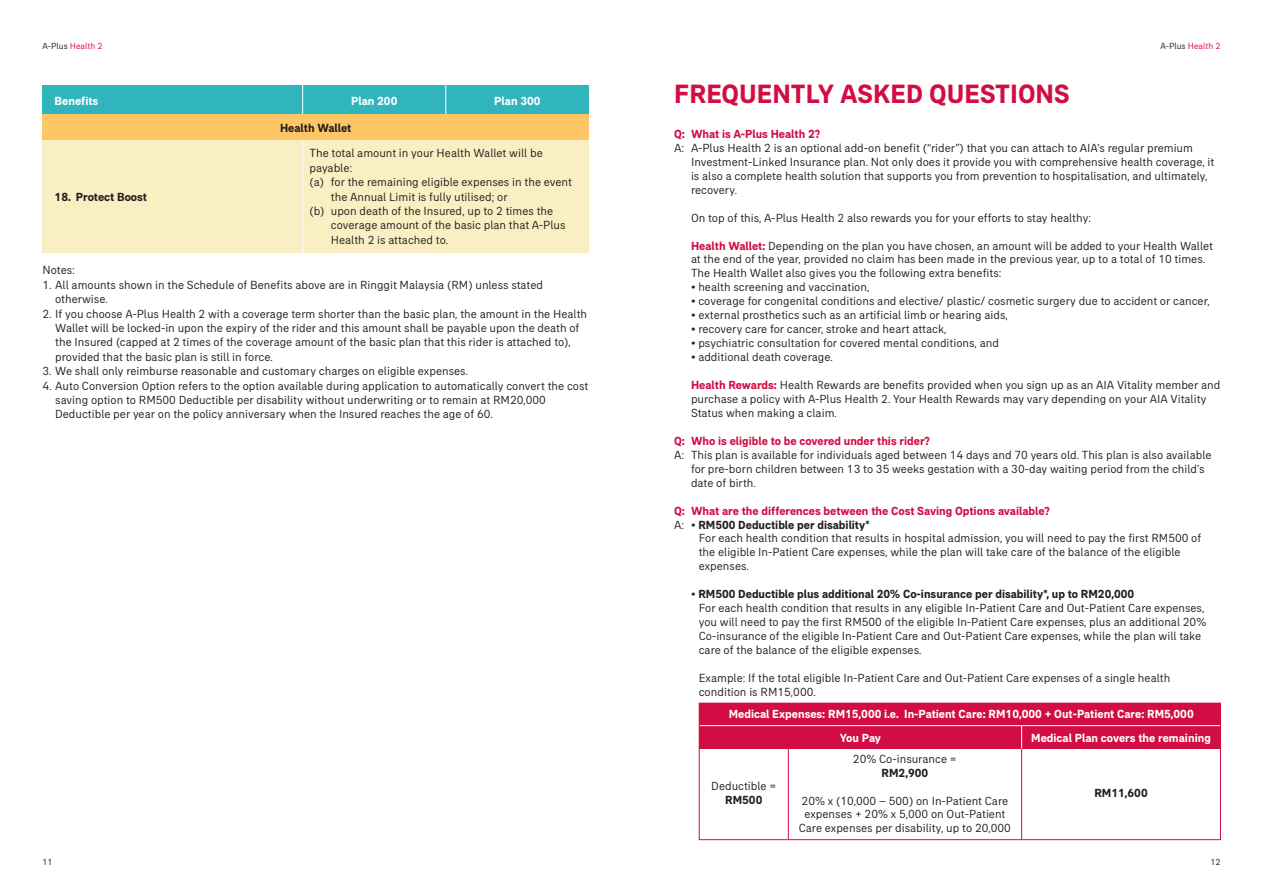
<style>
.page{position:relative;width:1263px;height:893px;background:#fff}
.page>*{position:absolute;margin:0;border:0;box-sizing:border-box;transform-origin:0 0}
.t1{font:700 27px "AIA Everest";color:#d20d44}
.t2{font:12px/14px "AIA Everest";color:#231f20}
.t3{font:700 12px/14px "AIA Everest";color:#d20d44}
.t4{font:700 12px "AIA Everest";color:#fff}
.t5{font:700 12px "AIA Everest";color:#231f20}
.t6{font:9px "AIA Everest";color:#d20d44}
.t7{font:9px "AIA Everest";color:#231f20}
.s1{color:#231f20}
.s2{font-weight:700;color:#d20d44}
.s3{font-weight:400;color:#231f20}
.s4{font-weight:700}
</style>
<div class="page">
<div style="left:43px;top:140px;width:546px;height:113px;background:#f9efc3"></div>
<div style="left:43px;top:85px;width:546px;height:30px;background:#31b5bc"></div>
<hr style="left:302px;top:85px;width:1px;height:168px;background:#fff">
<hr style="left:445px;top:85px;width:1px;height:30px;background:#fff">
<div style="left:43px;top:115px;width:546px;height:25px;background:#fec666"></div>
<div style="left:699px;top:703px;width:521px;height:45px;background:#d20d44"></div>
<hr style="left:699px;top:725px;width:521px;height:1px;background:#fff">
<hr style="left:1021px;top:748px;width:1px;height:92px;background:#d20d44">
<svg style="left:1021px;top:726px;width:1px;height:22px"></svg>
<div style="left:699px;top:703px;width:522px;height:137px;border:1px solid #d20d44"></div>
<hr style="left:788px;top:748px;width:1px;height:92px;background:#d20d44">
<p class="t6" style="left:43px;top:41px;width:61px"><span class="s1">A-Plus</span> Health 2</p>
<p class="t6" style="left:1160px;top:41px;width:61px"><span class="s1">A-Plus</span> Health 2</p>
<p class="t4" style="left:55px;top:93px;width:45px">Benefits</p>
<p class="t4" style="left:351px;top:93px;width:48px">Plan 200</p>
<p class="t4" style="left:494px;top:93px;width:48px">Plan 300</p>
<p class="t5" style="left:280px;top:121px;width:73px">Health Wallet</p>
<p class="t5" style="left:55px;top:190px;width:94px">18. Protect Boost</p>
<p class="t2" style="left:310px;top:146px;width:235px">The total amount in your Health Wallet will be</p>
<p class="t2" style="left:310px;top:161px;width:44px">payable:</p>
<p class="t2" style="left:310px;top:175px;width:264px">(a) for the remaining eligible expenses in the event</p>
<p class="t2" style="left:331px;top:189px;width:178px">the Annual Limit is fully utilised; or</p>
<p class="t2" style="left:310px;top:204px;width:245px">(b) upon death of the Insured, up to 2 times the</p>
<p class="t2" style="left:331px;top:218px;width:236px">coverage amount of the basic plan that A-Plus</p>
<p class="t2" style="left:331px;top:233px;width:119px">Health 2 is attached to.</p>
<p class="t2" style="left:42px;top:263px;width:34px">Notes:</p>
<p class="t2" style="left:55px;top:277px;width:489px;line-height:14.4px;text-indent:-13px">1. All amounts shown in the Schedule of Benefits above are in Ringgit Malaysia (RM) unless stated otherwise.</p>
<p class="t2" style="left:55px;top:306px;width:533px;line-height:14.4px;text-indent:-13px">2. If you choose A-Plus Health 2 with a coverage term shorter than the basic plan, the amount in the Health Wallet will be locked-in upon the expiry of the rider and this amount shall be payable upon the death of the Insured (capped at 2 times of the coverage amount of the basic plan that this rider is attached to), provided that the basic plan is still in force.</p>
<p class="t2" style="left:42px;top:364px;width:427px">3. We shall only reimburse reasonable and customary charges on eligible expenses.</p>
<p class="t2" style="left:55px;top:378px;width:535px;line-height:14.4px;text-indent:-13px">4. Auto Conversion Option refers to the option available during application to automatically convert the cost saving option to RM500 Deductible per disability without underwriting or to remain at RM20,000<br>Deductible per year on the policy anniversary when the Insured reaches the age of 60.</p>
<h1 class="t1" style="left:674px;top:78px;width:397px">FREQUENTLY ASKED QUESTIONS</h1>
<p class="t3" style="left:674px;top:127px;width:147px">Q: What is A-Plus Health 2?</p>
<p class="t2" style="left:691px;top:141px;width:525px;text-indent:-17px">A: A-Plus Health 2 is an optional add-on benefit (“rider”) that you can attach to AIA’s regular premium Investment-Linked Insurance plan. Not only does it provide you with comprehensive health coverage, it is also a complete health solution that supports you from prevention to hospitalisation, and ultimately, recovery.</p>
<p class="t2" style="left:691px;top:210px;width:401px">On top of this, A-Plus Health 2 also rewards you for your efforts to stay healthy:</p>
<p class="t2" style="left:691px;top:238px;width:523px"><span class="s2">Health Wallet:</span> Depending on the plan you have chosen, an amount will be added to your Health Wallet at the end of the year, provided no claim has been made in the previous year, up to a total of 10 times.<br>The Health Wallet also gives you the following extra benefits:</p>
<p class="t2" style="left:691px;top:280px;width:180px">• health screening and vaccination,</p>
<p class="t2" style="left:691px;top:294px;width:520px">• coverage for congenital conditions and elective/ plastic/ cosmetic surgery due to accident or cancer,</p>
<p class="t2" style="left:691px;top:308px;width:318px">• external prosthetics such as an artificial limb or hearing aids,</p>
<p class="t2" style="left:691px;top:322px;width:257px">• recovery care for cancer, stroke and heart attack,</p>
<p class="t2" style="left:691px;top:336px;width:309px">• psychiatric consultation for covered mental conditions, and</p>
<p class="t2" style="left:691px;top:350px;width:143px">• additional death coverage.</p>
<p class="t2" style="left:691px;top:378px;width:531px"><span class="s2">Health Rewards:</span> Health Rewards are benefits provided when you sign up as an AIA Vitality member and purchase a policy with A-Plus Health 2. Your Health Rewards may vary depending on your AIA Vitality<br>Status when making a claim.</p>
<p class="t3" style="left:674px;top:434px;width:257px">Q: Who is eligible to be covered under this rider?</p>
<p class="t2" style="left:691px;top:448px;width:522px;text-indent:-17px">A: This plan is available for individuals aged between 14 days and 70 years old. This plan is also available for pre-born children between 13 to 35 weeks gestation with a 30-day waiting period from the child’s date of birth.</p>
<p class="t3" style="left:674px;top:503px;width:377px">Q: What are the differences between the Cost Saving Options available?<br><span class="s3">A: •</span> <span class="s1">RM500 Deductible per disability*</span></p>
<p class="t2" style="left:699px;top:531px;width:504px">For each health condition that results in hospital admission, you will need to pay the first RM500 of the eligible In-Patient Care expenses, while the plan will take care of the balance of the eligible expenses.</p>
<p class="t2" style="left:699px;top:587px;width:509px;text-indent:-8px">• <span class="s4">RM500 Deductible plus additional 20% Co-insurance per disability*, up to RM20,000<br></span>For each health condition that results in any eligible In-Patient Care and Out-Patient Care expenses, you will need to pay the first RM500 of the eligible In-Patient Care expenses, plus an additional 20% Co-insurance of the eligible In-Patient Care and Out-Patient Care expenses, while the plan will take care of the balance of the eligible expenses.</p>
<p class="t2" style="left:699px;top:671px;width:473px">Example: If the total eligible In-Patient Care and Out-Patient Care expenses of a single health condition is RM15,000.</p>
<p class="t4" style="left:729px;top:707px;width:466px">Medical Expenses: RM15,000 i.e. In-Patient Care: RM10,000 + Out-Patient Care: RM5,000</p>
<p class="t2" style="left:853px;top:751px;width:105px">20% Co-insurance =</p>
<p class="t5" style="left:881px;top:765px;width:48px">RM2,900</p>
<p class="t2" style="left:799px;top:793px;width:214px;text-align:center">20% x (10,000 – 500) on In-Patient Care expenses + 20% x 5,000 on Out-Patient<br>Care expenses per disability, up to 20,000</p>
<p class="t4" style="left:840px;top:730px;width:43px">You Pay</p>
<p class="t4" style="left:1031px;top:730px;width:181px">Medical Plan covers the remaining</p>
<p class="t2" style="left:711px;top:779px;width:66px">Deductible =</p>
<p class="t5" style="left:725px;top:793px;width:39px">RM500</p>
<p class="t5" style="left:1094px;top:786px;width:55px">RM11,600</p>
<p class="t7" style="left:43px;top:857px;width:12px">11</p>
<p class="t7" style="left:1210px;top:857px;width:12px">12</p>
</div>
